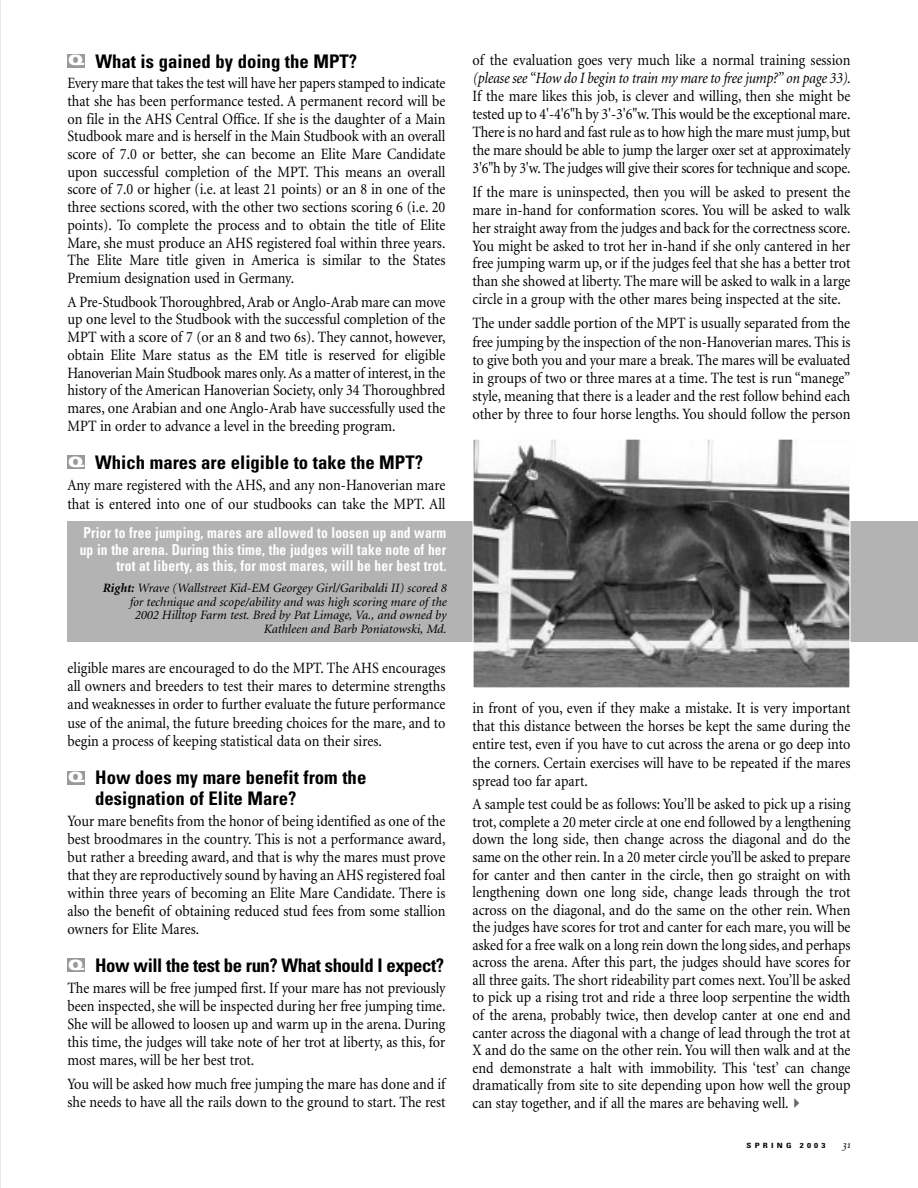
<style>
.page{position:relative;width:918px;height:1188px;background:#fff}
.page>*{position:absolute;margin:0;border:0;box-sizing:border-box;transform-origin:0 0}
.t1{font:700 condensed 18.75px/20.2px "Univers";color:#000}
.t2{font:700 condensed 18.75px "Univers";letter-spacing:-.02em;color:#000}
.t3{font:15.75px/17.7px "Minion";color:#000;text-align:justify;scale:.9 1}
.t4{font:700 condensed 15px/16.4px "Univers";letter-spacing:.015em;color:#fff;text-align:right;scale:.9 1}
.t5{font:900 expanded 14.1px "Univers";color:#fff}
.t6{font:italic 12.75px/13.6px "Minion";color:#000;text-align:right}
.t7{font:italic 10.5px "FF Scala";color:#000}
.t8{font:700 condensed 7.2px "Univers";letter-spacing:.355em;color:#000;scale:1.25 1}
.s1{font-weight:700}
.s2{font-style:italic}
</style>
<div class="page">
<hr style="left:0;top:0;width:1px;height:1188px;background:#e6e6e6">
<div style="left:68px;top:455px;width:17px;height:14px;background:#999"></div>
<div style="left:68px;top:54px;width:17px;height:13px;background:#999"></div>
<div style="left:68px;top:521px;width:850px;height:121px;background:#b3b3b3"></div>
<img style="left:474px;top:441px;width:374px;height:245px">
<div style="left:472px;top:439px;width:378px;height:249px;border:1px solid #fff"></div>
<div style="left:68px;top:958px;width:17px;height:14px;background:#999"></div>
<div style="left:68px;top:771px;width:17px;height:13px;background:#999"></div>
<p class="t1" style="left:95px;top:53px;width:263px">What is gained by doing the MPT?</p>
<p class="t3" style="left:68px;top:76px;width:422px">Every mare that takes the test will have her papers stamped to indicate that she has been performance tested. A permanent record will be on file in the AHS Central Office. If she is the daughter of a Main Studbook mare and is herself in the Main Studbook with an overall score of 7.0 or better, she can become an Elite Mare Candidate upon successful completion of the MPT. This means an overall score of 7.0 or higher (i.e. at least 21 points) or an 8 in one of the three sections scored, with the other two sections scoring 6 (i.e. 20 points). To complete the process and to obtain the title of Elite Mare, she must produce an AHS registered foal within three years.<br>The Elite Mare title given in America is similar to the States Premium designation used in Germany.</p>
<p class="t3" style="left:68px;top:294px;width:422px">A Pre-Studbook Thoroughbred, Arab or Anglo-Arab mare can move up one level to the Studbook with the successful completion of the MPT with a score of 7 (or an 8 and two 6s). They cannot, however, obtain Elite Mare status as the EM title is reserved for eligible Hanoverian Main Studbook mares only. As a matter of interest, in the history of the American Hanoverian Society, only 34 Thoroughbred mares, one Arabian and one Anglo-Arab have successfully used the MPT in order to advance a level in the breeding program.</p>
<p class="t1" style="left:95px;top:454px;width:329px">Which mares are eligible to take the MPT?</p>
<p class="t3" style="left:68px;top:477px;width:421px;line-height:18.5px">Any mare registered with the AHS, and any non-Hanoverian mare that is entered into one of our studbooks can take the MPT. All</p>
<p class="t5" style="left:68px;top:55px;width:18px">Q</p>
<p class="t5" style="left:68px;top:457px;width:18px">Q</p>
<p class="t4" style="left:80px;top:526px;width:409px">Prior to free jumping, mares are allowed to loosen up and warm up in the arena. During this time, the judges will take note of her trot at liberty, as this, for most mares, will be her best trot.</p>
<p class="t6" style="left:102px;top:582px;width:345px"><span class="s1">Right:</span> Wrave (Wallstreet Kid-EM Georgey Girl/Garibaldi II) scored 8 for technique and scope/ability and was high scoring mare of the 2002 Hilltop Farm test. Bred by Pat Limage, Va., and owned by Kathleen and Barb Poniatowski, Md.</p>
<p class="t3" style="left:68px;top:660px;width:422px;line-height:18.5px">eligible mares are encouraged to do the MPT. The AHS encourages all owners and breeders to test their mares to determine strengths and weaknesses in order to further evaluate the future performance use of the animal, the future breeding choices for the mare, and to begin a process of keeping statistical data on their sires.</p>
<p class="t1" style="left:95px;top:770px;width:273px">How does my mare benefit from the designation of Elite Mare?</p>
<p class="t3" style="left:68px;top:813px;width:422px">Your mare benefits from the honor of being identified as one of the best broodmares in the country. This is not a performance award, but rather a breeding award, and that is why the mares must prove that they are reproductively sound by having an AHS registered foal within three years of becoming an Elite Mare Candidate. There is also the benefit of obtaining reduced stud fees from some stallion owners for Elite Mares.</p>
<p class="t2" style="left:95px;top:958px;width:351px">How will the test be run? What should I expect?</p>
<p class="t3" style="left:67px;top:980px;width:421px">The mares will be free jumped first. If your mare has not previously been inspected, she will be inspected during her free jumping time.<br>She will be allowed to loosen up and warm up in the arena. During this time, the judges will take note of her trot at liberty, as this, for most mares, will be her best trot.</p>
<p class="t3" style="left:67px;top:1076px;width:422px">You will be asked how much free jumping the mare has done and if she needs to have all the rails down to the ground to start. The rest</p>
<p class="t5" style="left:68px;top:772px;width:18px">Q</p>
<p class="t5" style="left:68px;top:960px;width:18px">Q</p>
<p class="t3" style="left:472px;top:52px;width:422px">of the evaluation goes very much like a normal training session <span class="s2">(please see “How do I begin to train my mare to free jump?” on page 33)</span>.<br>If the mare likes this job, is clever and willing, then she might be tested up to 4'-4'6"h by 3'-3'6"w. This would be the exceptional mare.<br>There is no hard and fast rule as to how high the mare must jump, but the mare should be able to jump the larger oxer set at approximately 3'6"h by 3'w. The judges will give their scores for technique and scope.</p>
<p class="t3" style="left:472px;top:184px;width:422px">If the mare is uninspected, then you will be asked to present the mare in-hand for conformation scores. You will be asked to walk her straight away from the judges and back for the correctness score.<br>You might be asked to trot her in-hand if she only cantered in her free jumping warm up, or if the judges feel that she has a better trot than she showed at liberty. The mare will be asked to walk in a large circle in a group with the other mares being inspected at the site.</p>
<p class="t3" style="left:472px;top:316px;width:421px;line-height:18.1px">The under saddle portion of the MPT is usually separated from the free jumping by the inspection of the non-Hanoverian mares. This is to give both you and your mare a break. The mares will be evaluated in groups of two or three mares at a time. The test is run “manege” style, meaning that there is a leader and the rest follow behind each other by three to four horse lengths. You should follow the person</p>
<p class="t3" style="left:472px;top:700px;width:422px;line-height:18.1px">in front of you, even if they make a mistake. It is very important that this distance between the horses be kept the same during the entire test, even if you have to cut across the arena or go deep into the corners. Certain exercises will have to be repeated if the mares spread too far apart.</p>
<p class="t3" style="left:472px;top:797px;width:422px">A sample test could be as follows: You’ll be asked to pick up a rising trot, complete a 20 meter circle at one end followed by a lengthening down the long side, then change across the diagonal and do the same on the other rein. In a 20 meter circle you’ll be asked to prepare for canter and then canter in the circle, then go straight on with lengthening down one long side, change leads through the trot across on the diagonal, and do the same on the other rein. When the judges have scores for trot and canter for each mare, you will be asked for a free walk on a long rein down the long sides, and perhaps across the arena. After this part, the judges should have scores for all three gaits. The short rideability part comes next. You’ll be asked to pick up a rising trot and ride a three loop serpentine the width of the arena, probably twice, then develop canter at one end and canter across the diagonal with a change of lead through the trot at X and do the same on the other rein. You will then walk and at the end demonstrate a halt with immobility. This ‘test’ can change dramatically from site to site depending upon how well the group can stay together, and if all the mares are behaving well.</p>
<p class="t8" style="left:747px;top:1143px;width:65px">SPRING 2003</p>
<p class="t7" style="left:842px;top:1140px;width:10px">31</p>
</div>
